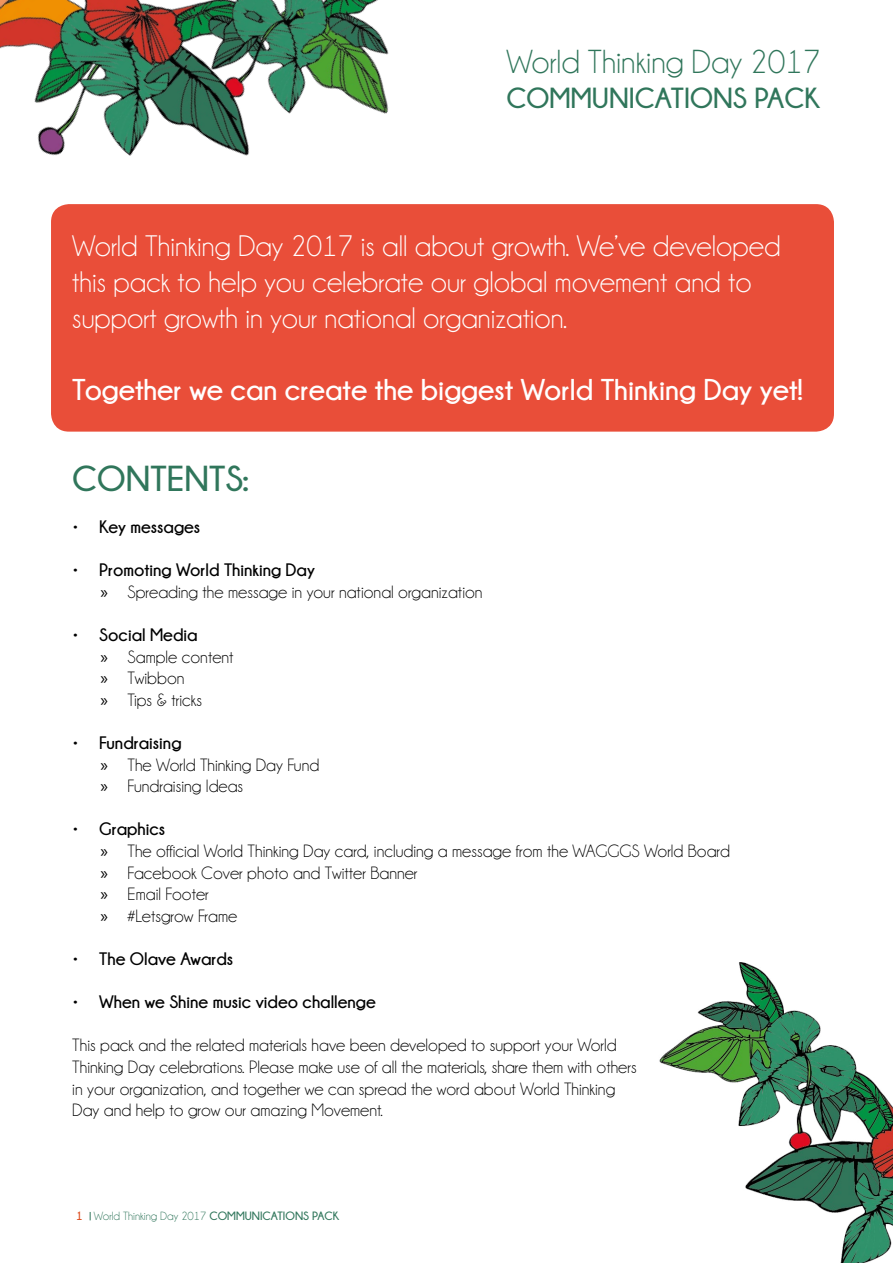
<style>
.page{position:relative;width:893px;height:1263px;background:#fff}
.page>*{position:absolute;margin:0;border:0;box-sizing:border-box;transform-origin:0 0}
.t1{font:700 36px "Champagne&Limousines";color:#30765b}
.t2{font:33.6px "Champagne&Limousines";color:#30765b}
.t3{font:30px/36px "Champagne&Limousines";color:#fff}
.t4{font:700 30px "Champagne&Limousines";color:#fff}
.t5{font:700 28.95px "Champagne&Limousines";color:#30765b}
.t6{font:18px/21.6px "Champagne&Limousines";color:#000}
.t7{font:700 18px "Champagne&Limousines";color:#000}
.t8{font:12px "Champagne&Limousines";color:#30765b}
.s1{font-weight:700}
.s2{font-family:"Myriad Pro"}
.s3{font-weight:700;color:#dc4b1c}
</style>
<div class="page">
<div style="left:51px;top:204px;width:783px;height:228px;background:#e94e39;border-radius:18px"></div>
<img style="left:0;top:0;width:389px;height:156px">
<img style="left:659px;top:962px;width:234px;height:301px">
<h2 class="t2" style="left:506px;top:45px;width:316px">World Thinking Day 2017</h2>
<h3 class="t5" style="left:506px;top:82px;width:315px">COMMUNICATIONS PACK</h3>
<h3 class="t3" style="left:72px;top:228px;width:710px">World Thinking Day 2017 is all about growth. We’ve developed this pack to help you celebrate our global movement and to support growth in your national organization.</h3>
<h3 class="t4" style="left:72px;top:373px;width:732px">Together we can create the biggest World Thinking Day yet!</h3>
<h1 class="t1" style="left:72px;top:459px;width:178px">CONTENTS:</h1>
<p class="t7" style="left:72px;top:517px;width:129px">• Key messages</p>
<p class="t6" style="left:101px;top:559px;width:384px;text-indent:-28px"><span class="s1">• Promoting World Thinking Day<br></span><span class="s2">»</span> Spreading the message in your national organization</p>
<p class="t6" style="left:101px;top:624px;width:135px;text-indent:-28px"><span class="s1">• Social Media<br></span><span class="s2">»</span> Sample content <span class="s2">»</span> Twibbon<br><span class="s2">»</span> Tips &amp; tricks</p>
<p class="t6" style="left:101px;top:732px;width:220px;text-indent:-28px"><span class="s1">• Fundraising<br></span><span class="s2">»</span> The World Thinking Day Fund <span class="s2">»</span> Fundraising Ideas</p>
<p class="t6" style="left:101px;top:819px;width:631px;text-indent:-28px"><span class="s1">• Graphics<br></span><span class="s2">»</span> The official World Thinking Day card, including a message from the WAGGGS World Board <span class="s2">»</span> Facebook Cover photo and Twitter Banner<br><span class="s2">»</span> Email Footer<br><span class="s2">»</span> #Letsgrow Frame</p>
<p class="t7" style="left:72px;top:949px;width:162px">• The Olave Awards</p>
<p class="t7" style="left:72px;top:992px;width:305px">• When we Shine music video challenge</p>
<p class="t6" style="left:72px;top:1035px;width:566px">This pack and the related materials have been developed to support your World Thinking Day celebrations. Please make use of all the materials, share them with others in your organization, and together we can spread the word about World Thinking Day and help to grow our amazing Movement.</p>
<p class="t8" style="left:76px;top:1210px;width:265px"><span class="s3">1</span> World Thinking Day 2017 <span class="s1">COMMUNICATIONS PACK</span></p>
</div>
